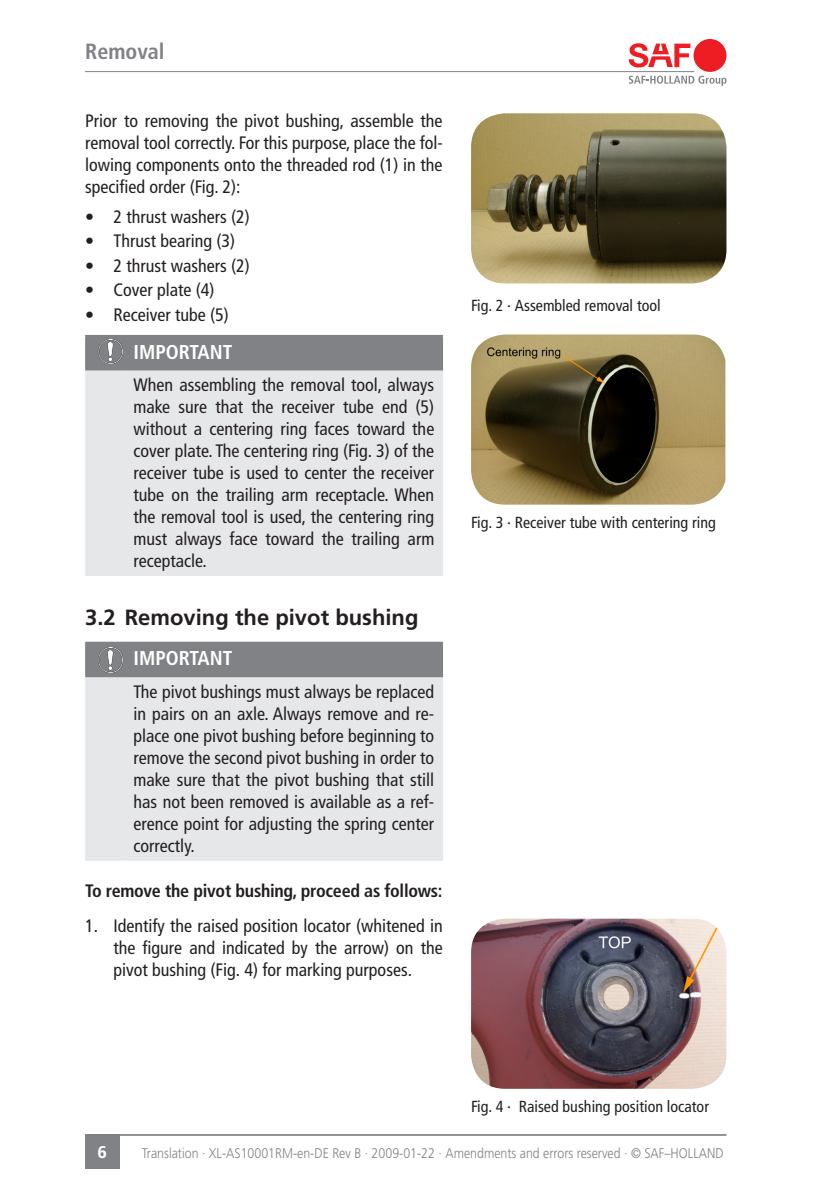
<style>
.page{position:relative;width:840px;height:1191px;background:#fff}
.page>*{position:absolute;margin:0;border:0;box-sizing:border-box;transform-origin:0 0}
.Überschrift_2{font:700 22px "Frutiger LT Std";color:#231f20}
.Kopfzeile_rechts{font:700 condensed 22px "Frutiger LT Std";color:#808285}
.WICHTIG{font:700 condensed 20px "Frutiger LT Std";color:#fff}
.Standard_Absatz_dana{font:condensed 18px/22px "Frutiger LT Std";color:#231f20;text-align:justify}
.Aufzählung_2_großer{font:condensed 18px/21.6px "Frutiger LT Std";color:#231f20;text-align:justify}
.Liste{font:condensed 18px "Frutiger LT Std";color:#231f20}
.t1{font:700 condensed 18px "Frutiger LT Std";letter-spacing:-.015em;color:#231f20}
.Seitenzahl{font:700 17px "Frutiger LT Std";color:#fff}
.t2{font:condensed 16px "Frutiger LT Std";color:#231f20}
.Fußzeile{font:300 14px "Frutiger LT Std";color:#808285;scale:.89 1}
</style>
<div class="page">
<hr style="left:85px;top:1134px;width:641px;height:1px;background:#666">
<div style="left:85px;top:1134px;width:34px;height:34px;background:#808285"></div>
<hr style="left:85px;top:71px;width:609px;height:1px;background:#808285">
<svg style="left:628px;top:76px;width:98px;height:10px"></svg>
<div style="left:693px;top:39px;width:33px;height:33px;background:#ee1d23;border-radius:50%"></div>
<svg style="left:628px;top:43px;width:62px;height:24px"></svg>
<div style="left:87px;top:336px;width:354px;height:33px;background:#808285"></div>
<div style="left:87px;top:370px;width:354px;height:204px;background:#e6e7e9"></div>
<hr style="left:85px;top:370px;width:2px;height:204px;background:#e6e7e9">
<hr style="left:125px;top:370px;width:1px;height:204px;background:#e6e7e9">
<hr style="left:441px;top:370px;width:2px;height:204px;background:#e6e7e9">
<hr style="left:85px;top:574px;width:40px;height:2px;background:#e6e7e9">
<hr style="left:125px;top:574px;width:318px;height:2px;background:#e6e7e9">
<hr style="left:85px;top:335px;width:40px;height:1px;background:#808285">
<hr style="left:85px;top:336px;width:2px;height:33px;background:#808285">
<hr style="left:125px;top:335px;width:318px;height:1px;background:#808285">
<hr style="left:125px;top:336px;width:1px;height:33px;background:#808285">
<hr style="left:441px;top:336px;width:2px;height:33px;background:#808285">
<hr style="left:85px;top:369px;width:40px;height:1px;background:#808285">
<hr style="left:125px;top:369px;width:318px;height:1px;background:#808285">
<div style="left:87px;top:643px;width:354px;height:32px;background:#808285"></div>
<div style="left:87px;top:677px;width:354px;height:182px;background:#e6e7e9"></div>
<hr style="left:85px;top:677px;width:2px;height:182px;background:#e6e7e9">
<hr style="left:125px;top:677px;width:1px;height:182px;background:#e6e7e9">
<hr style="left:441px;top:677px;width:2px;height:182px;background:#e6e7e9">
<hr style="left:85px;top:859px;width:40px;height:1px;background:#e6e7e9">
<hr style="left:125px;top:859px;width:318px;height:1px;background:#e6e7e9">
<hr style="left:85px;top:641px;width:40px;height:2px;background:#808285">
<hr style="left:85px;top:643px;width:2px;height:32px;background:#808285">
<hr style="left:125px;top:641px;width:318px;height:2px;background:#808285">
<hr style="left:125px;top:643px;width:1px;height:32px;background:#808285">
<hr style="left:441px;top:643px;width:2px;height:32px;background:#808285">
<hr style="left:85px;top:675px;width:40px;height:2px;background:#808285">
<hr style="left:125px;top:675px;width:318px;height:2px;background:#808285">
<img style="left:471px;top:113px;width:255px;height:170px">
<img style="left:96px;top:339px;width:29px;height:25px">
<img style="left:471px;top:334px;width:254px;height:170px">
<img style="left:96px;top:648px;width:29px;height:24px">
<img style="left:471px;top:918px;width:255px;height:170px">
<p class="Kopfzeile_rechts" style="left:85px;top:38px;width:81px">Removal</p>
<p class="Standard_Absatz_dana" style="left:85px;top:110px;width:359px">Prior to removing the pivot bushing, assemble the removal tool correctly. For this purpose, place the fol&shy;lowing components onto the threaded rod (1) in the specified order (Fig. 2):</p>
<p class="Liste" style="left:85px;top:206px;width:166px">• 2 thrust washers (2)</p>
<p class="Liste" style="left:85px;top:231px;width:151px">• Thrust bearing (3)</p>
<p class="Liste" style="left:85px;top:255px;width:166px">• 2 thrust washers (2)</p>
<p class="Liste" style="left:85px;top:279px;width:131px">• Cover plate (4)</p>
<p class="Liste" style="left:85px;top:304px;width:145px">• Receiver tube (5)</p>
<p class="WICHTIG" style="left:133px;top:340px;width:100px">IMPORTANT</p>
<p class="Standard_Absatz_dana" style="left:133px;top:374px;width:302px">When assembling the removal tool, always make sure that the receiver tube end (5) without a centering ring faces toward the cover plate. The centering ring (Fig. 3) of the receiver tube is used to center the receiver tube on the trailing arm receptacle. When the removal tool is used, the centering ring must always face toward the trailing arm receptacle.</p>
<p class="Überschrift_2" style="left:85px;top:604px;width:335px">3.2 Removing the pivot bushing</p>
<p class="WICHTIG" style="left:133px;top:646px;width:100px">IMPORTANT</p>
<p class="Standard_Absatz_dana" style="left:133px;top:681px;width:302px">The pivot bushings must always be replaced in pairs on an axle. Always remove and re&shy;place one pivot bushing before beginning to remove the second pivot bushing in order to make sure that the pivot bushing that still has not been removed is available as a ref&shy;erence point for adjusting the spring center correctly.</p>
<p class="t1" style="left:85px;top:880px;width:359px">To remove the pivot bushing, proceed as follows:</p>
<p class="Aufzählung_2_großer" style="left:113px;top:915px;width:330px;text-indent:-28px">1. Identify the raised position locator (whitened in the figure and indicated by the arrow) on the pivot bushing (Fig. 4) for marking purposes.</p>
<p class="t2" style="left:471px;top:296px;width:191px">Fig. 2 · Assembled removal tool</p>
<p class="t2" style="left:471px;top:513px;width:246px">Fig. 3 · Receiver tube with centering ring</p>
<p class="t2" style="left:471px;top:1097px;width:239px">Fig. 4 · Raised bushing position locator</p>
<p class="Seitenzahl" style="left:97px;top:1141px;width:11px">6</p>
<p class="Fußzeile" style="left:142px;top:1144px;width:654px">Translation · XL-AS10001RM-en-DE Rev B · 2009-01-22 · Amendments and errors reserved · © SAF–HOLLAND</p>
</div>
